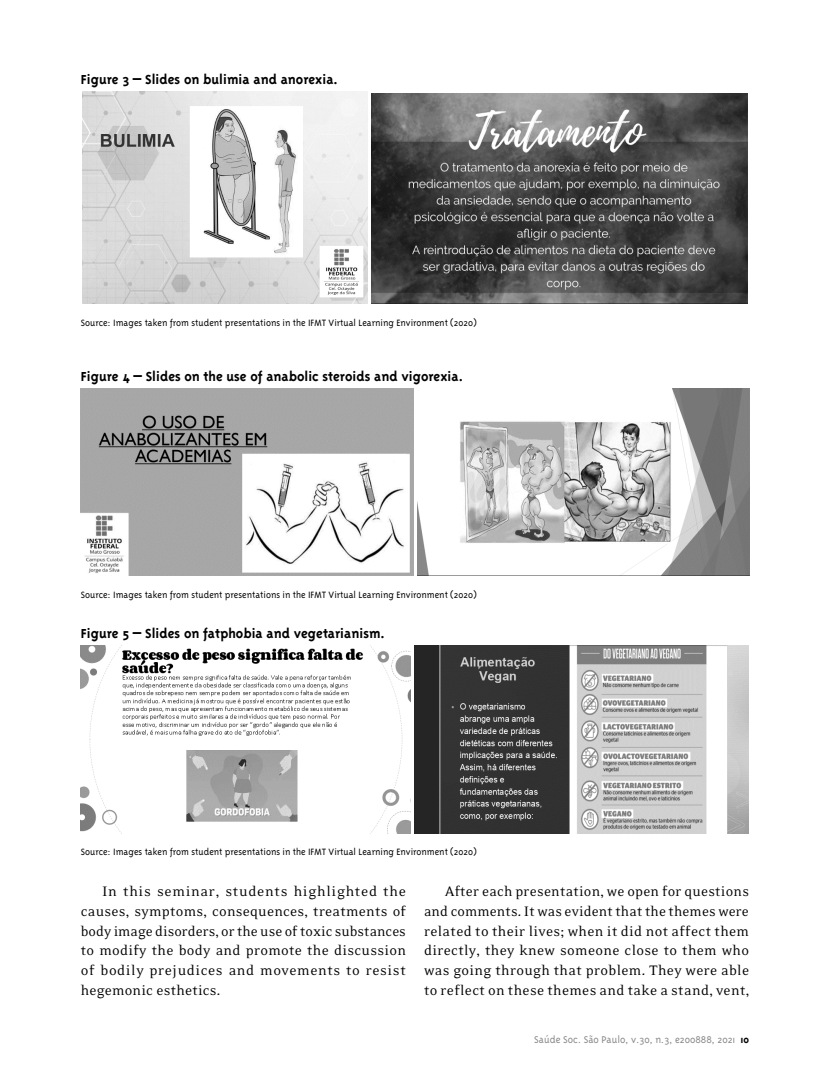
<style>
.page{position:relative;width:830px;height:1085px;background:#fff}
.page>*{position:absolute;margin:0;border:0;box-sizing:border-box;transform-origin:0 0}
.TEXTO{font:15.75px/19.8px "Eidetic Neo";letter-spacing:.02em;color:#000;text-align:justify}
.Titulo_tabela-figura{font:700 15px "Triplex";color:#000}
.t1{font:300 11.25px "Triplex";color:#878787}
.tabela_fonte{font:300 10.5px "Triplex";color:#000}
.s1{font-weight:700;color:#000}
</style>
<div class="page">
<img style="left:83px;top:91px;width:284px;height:213px">
<img style="left:371px;top:94px;width:376px;height:210px">
<img style="left:81px;top:388px;width:332px;height:187px">
<img style="left:417px;top:388px;width:331px;height:187px">
<img style="left:81px;top:646px;width:329px;height:187px">
<img style="left:414px;top:646px;width:333px;height:187px">
<p class="Titulo_tabela-figura" style="left:81px;top:70px;width:258px">Figure 3 – Slides on bulimia and anorexia.</p>
<p class="tabela_fonte" style="left:81px;top:317px;width:397px">Source: Images taken from student presentations in the IFMT Virtual Learning Environment (2020)</p>
<p class="Titulo_tabela-figura" style="left:81px;top:367px;width:383px">Figure 4 – Slides on the use of anabolic steroids and vigorexia.</p>
<p class="tabela_fonte" style="left:81px;top:588px;width:397px">Source: Images taken from student presentations in the IFMT Virtual Learning Environment (2020)</p>
<p class="Titulo_tabela-figura" style="left:81px;top:625px;width:305px">Figure 5 – Slides on fatphobia and vegetarianism.</p>
<p class="tabela_fonte" style="left:81px;top:846px;width:397px">Source: Images taken from student presentations in the IFMT Virtual Learning Environment (2020)</p>
<p class="TEXTO" style="left:81px;top:881px;width:326px;text-indent:21px">In this seminar, students highlighted the causes, symptoms, consequences, treatments of body image disorders, or the use of toxic substances to modify the body and promote the discussion of bodily prejudices and movements to resist hegemonic esthetics.</p>
<p class="TEXTO" style="left:424px;top:881px;width:326px;text-indent:21px">After each presentation, we open for questions and comments. It was evident that the themes were related to their lives; when it did not affect them directly, they knew someone close to them who was going through that problem. They were able to reflect on these themes and take a stand, vent,</p>
<p class="t1" style="left:534px;top:1033px;width:216px">Saúde Soc. São Paulo, v.30, n.3, e200888, 2021 <span class="s1">10</span></p>
</div>
